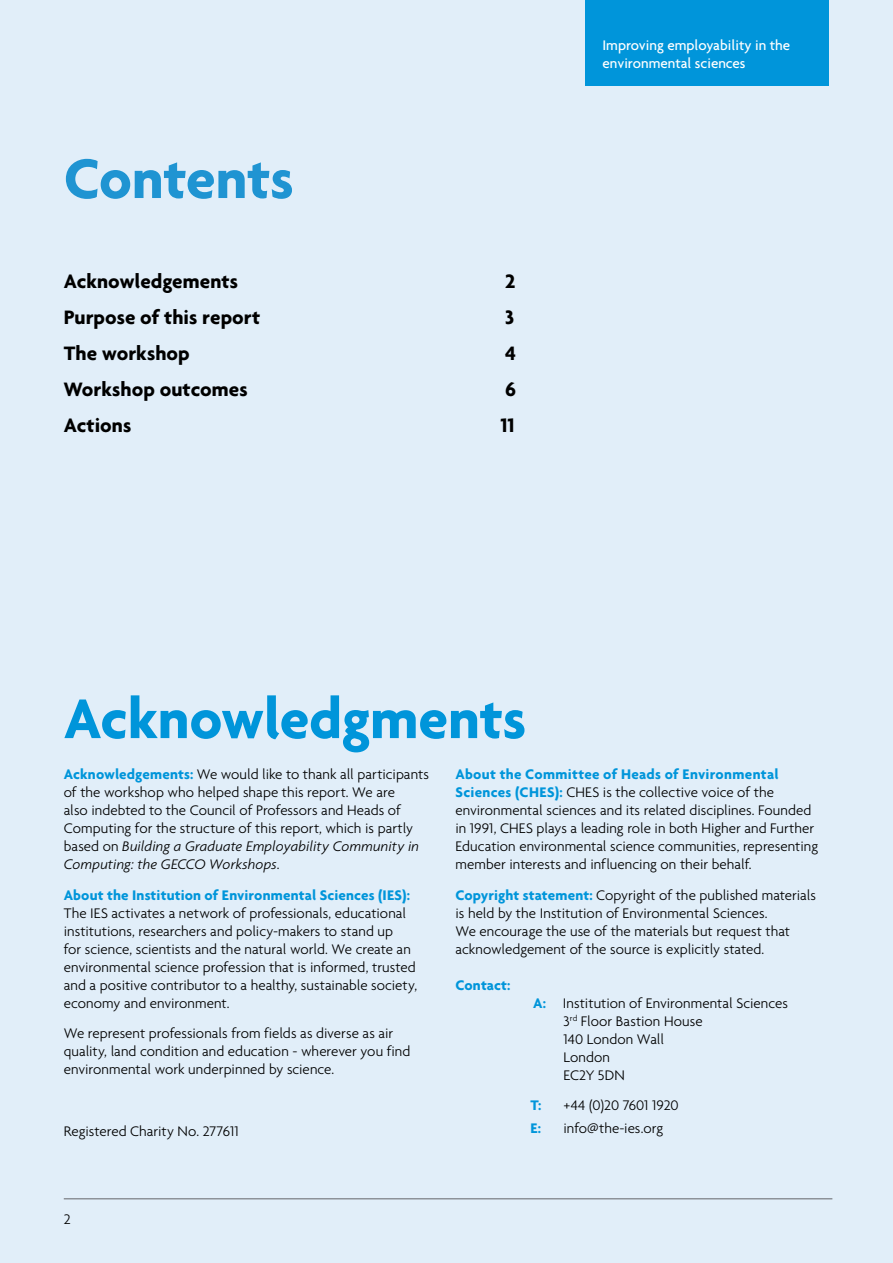
<style>
.page{position:relative;width:893px;height:1263px;background:#e1eef9}
.page>*{position:absolute;margin:0;border:0;box-sizing:border-box;transform-origin:0 0}
.t1{font:700 60px "Agenda";letter-spacing:-.005em;color:#0095da}
.t2{font:700 60px "Agenda";letter-spacing:-.005em;color:#1f94d2}
.t3{font:700 21px "Agenda";color:#000}
.t4{font:300 15px/18px "Agenda";color:#000}
.t5{font:700 15px "Agenda";letter-spacing:.01em;color:#0095da}
.t6{font:500 15px/18px "Agenda";color:#fff}
.s1{font-weight:700;color:#0095da}
.s2{font-style:italic}
</style>
<div class="page">
<hr style="left:64px;top:1198px;width:768px;height:1px;background:#646569">
<div style="left:585px;top:0;width:244px;height:85px;background:#0095da"></div>
<h1 class="t2" style="left:64px;top:142px;width:231px">Contents</h1>
<h2 class="t3" style="left:64px;top:268px;width:176px">Acknowledgements</h2>
<h2 class="t3" style="left:505px;top:268px;width:12px">2</h2>
<h2 class="t3" style="left:64px;top:304px;width:198px">Purpose of this report</h2>
<h2 class="t3" style="left:505px;top:304px;width:11px">3</h2>
<h2 class="t3" style="left:64px;top:340px;width:128px">The workshop</h2>
<h2 class="t3" style="left:505px;top:340px;width:12px">4</h2>
<h2 class="t3" style="left:64px;top:376px;width:185px">Workshop outcomes</h2>
<h2 class="t3" style="left:505px;top:376px;width:13px">6</h2>
<h2 class="t3" style="left:64px;top:412px;width:69px">Actions</h2>
<h2 class="t3" style="left:500px;top:412px;width:16px">11</h2>
<p class="t6" style="left:602px;top:36px;width:189px">Improving employability in the environmental sciences</p>
<h1 class="t1" style="left:64px;top:682px;width:464px">Acknowledgments</h1>
<p class="t4" style="left:64px;top:765px;width:367px"><span class="s1">Acknowledgements:</span> We would like to thank all participants of the workshop who helped shape this report. We are<br>also indebted to the Council of Professors and Heads of Computing for the structure of this report, which is partly based on <span class="s2">Building a Graduate Employability Community in Computing: the GECCO Workshops</span>.</p>
<p class="t5" style="left:64px;top:885px;width:348px">About the Institution of Environmental Sciences (IES):</p>
<p class="t4" style="left:64px;top:903px;width:355px">The IES activates a network of professionals, educational institutions, researchers and policy-makers to stand up<br>for science, scientists and the natural world. We create an environmental science profession that is informed, trusted and a positive contributor to a healthy, sustainable society, economy and environment.</p>
<p class="t4" style="left:64px;top:1024px;width:348px">We represent professionals from fields as diverse as air quality, land condition and education - wherever you find environmental work underpinned by science.</p>
<p class="t4" style="left:64px;top:1122px;width:176px">Registered Charity No. 277611</p>
<p class="t4" style="left:455px;top:765px;width:364px"><span class="s1">About the Committee of Heads of Environmental Sciences (CHES):</span> CHES is the collective voice of the environmental sciences and its related disciplines. Founded in 1991, CHES plays a leading role in both Higher and Further Education environmental science communities, representing member interests and influencing on their behalf.</p>
<p class="t4" style="left:455px;top:885px;width:362px"><span class="s1">Copyright statement:</span> Copyright of the published materials is held by the Institution of Environmental Sciences.<br>We encourage the use of the materials but request that acknowledgement of the source is explicitly stated.</p>
<p class="t5" style="left:455px;top:975px;width:57px">Contact:</p>
<p class="t4" style="left:563px;top:993px;width:226px;text-indent:-30px"><span class="s1">A:</span> Institution of Environmental Sciences<br>3<sup>rd</sup> Floor Bastion House<br>140 London Wall<br>London<br>EC2Y 5DN</p>
<p class="t5" style="left:530px;top:1096px;width:12px">T:</p>
<p class="t4" style="left:563px;top:1096px;width:117px">+44 (0)20 7601 1920</p>
<p class="t5" style="left:530px;top:1118px;width:12px">E:</p>
<p class="t4" style="left:563px;top:1118px;width:101px">info@the-ies.org</p>
<p class="t4" style="left:64px;top:1210px;width:8px">2</p>
</div>
